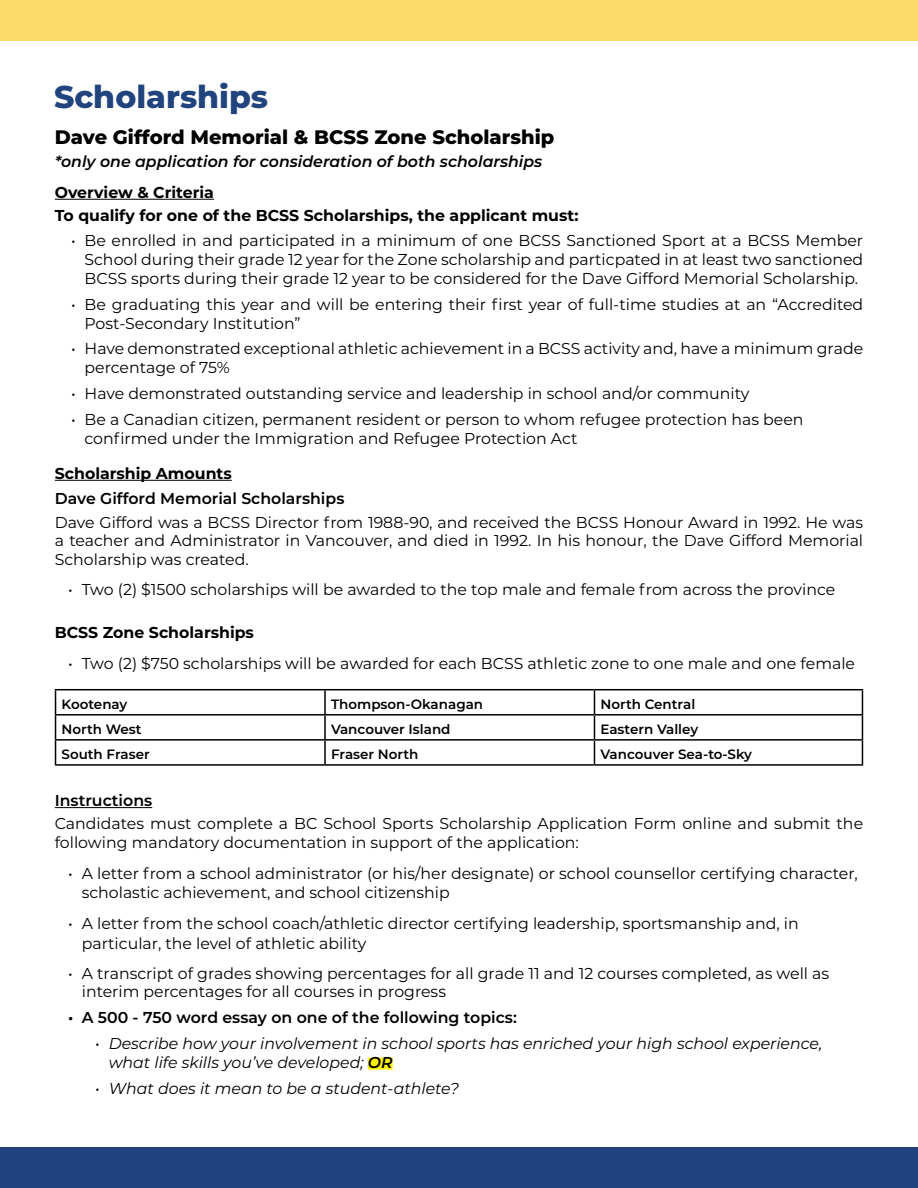
<style>
.page{position:relative;width:918px;height:1188px;background:#fff}
.page>*{position:absolute;margin:0;border:0;box-sizing:border-box;transform-origin:0 0}
.t1{font:800 31.5px "Montserrat";color:#22447e}
.t2{font:800 19.5px "Montserrat";color:#000}
.t3{font:15.75px/18.9px "Montserrat";color:#000}
.t4{font:italic 15.75px/19.5px "Montserrat";color:#000}
.t5{font:700 15.75px/23.1px "Montserrat";color:#000}
.t6{font:600 15.75px "Montserrat";color:#000}
.t7{font:italic 600 15.75px "Montserrat";color:#000}
.t8{font:600 13.5px "Montserrat";color:#000}
.s1{font-weight:600}
</style>
<div class="page">
<div style="left:0;top:0;width:918px;height:40px;background:#fbda6a"></div>
<div style="left:0;top:1148px;width:918px;height:40px;background:#22447e"></div>
<hr style="left:917px;top:0;width:1px;height:40px;background:#22447e">
<hr style="left:55px;top:199px;width:159px;height:1px;background:#000">
<hr style="left:55px;top:480px;width:177px;height:1px;background:#000">
<hr style="left:55px;top:807px;width:97px;height:1px;background:#000">
<div style="left:368px;top:1058px;width:25px;height:12px;background:#fff200"></div>
<hr style="left:55px;top:689px;width:270px;height:1px;background:#000">
<hr style="left:325px;top:689px;width:269px;height:1px;background:#000">
<hr style="left:324px;top:690px;width:2px;height:24px;background:#000">
<hr style="left:594px;top:689px;width:269px;height:1px;background:#000">
<hr style="left:55px;top:714px;width:270px;height:2px;background:#000">
<hr style="left:325px;top:714px;width:269px;height:2px;background:#000">
<hr style="left:324px;top:716px;width:2px;height:23px;background:#000">
<hr style="left:594px;top:714px;width:269px;height:2px;background:#000">
<hr style="left:55px;top:739px;width:270px;height:2px;background:#000">
<svg style="left:55px;top:690px;width:1px;height:74px"></svg>
<hr style="left:325px;top:739px;width:269px;height:2px;background:#000">
<hr style="left:324px;top:741px;width:2px;height:23px;background:#000">
<hr style="left:594px;top:739px;width:269px;height:2px;background:#000">
<svg style="left:594px;top:690px;width:1px;height:74px"></svg>
<svg style="left:862px;top:690px;width:1px;height:74px"></svg>
<hr style="left:55px;top:764px;width:270px;height:2px;background:#000">
<hr style="left:325px;top:764px;width:269px;height:2px;background:#000">
<hr style="left:594px;top:764px;width:269px;height:2px;background:#000">
<h1 class="t1" style="left:54px;top:74px;width:216px">Scholarships</h1>
<p class="t2" style="left:55px;top:122px;width:501px">Dave Gifford Memorial &amp; BCSS Zone Scholarship</p>
<p class="t7" style="left:55px;top:150px;width:489px">*only one application for consideration of both scholarships</p>
<p class="t5" style="left:55px;top:180px;width:525px">Overview &amp; Criteria<br>To qualify for one of the BCSS Scholarships, the applicant must:</p>
<p class="t3" style="left:85px;top:231px;width:780px;text-align:justify;text-indent:-13px">• Be enrolled in and participated in a minimum of one BCSS Sanctioned Sport at a BCSS Member School during their grade 12 year for the Zone scholarship and particpated in at least two sanctioned BCSS sports during their grade 12 year to be considered for the Dave Gifford Memorial Scholarship.</p>
<p class="t3" style="left:85px;top:294px;width:780px;text-indent:-13px">• Be graduating this year and will be entering their first year of full-time studies at an “Accredited<br>Post-Secondary Institution”</p>
<p class="t3" style="left:85px;top:339px;width:780px;text-indent:-13px">• Have demonstrated exceptional athletic achievement in a BCSS activity and, have a minimum grade percentage of 75%</p>
<p class="t3" style="left:71px;top:383px;width:680px">• Have demonstrated outstanding service and leadership in school and/or community</p>
<p class="t3" style="left:85px;top:409px;width:721px;text-indent:-13px">• Be a Canadian citizen, permanent resident or person to whom refugee protection has been confirmed under the Immigration and Refugee Protection Act</p>
<p class="t5" style="left:55px;top:461px;width:179px">Scholarship Amounts</p>
<p class="t6" style="left:55px;top:488px;width:291px">Dave Gifford Memorial Scholarships</p>
<p class="t3" style="left:55px;top:512px;width:810px;text-align:justify">Dave Gifford was a BCSS Director from 1988-90, and received the BCSS Honour Award in 1992. He was a teacher and Administrator in Vancouver, and died in 1992. In his honour, the Dave Gifford Memorial Scholarship was created.</p>
<p class="t3" style="left:68px;top:579px;width:769px">• Two (2) $1500 scholarships will be awarded to the top male and female from across the province</p>
<p class="t5" style="left:55px;top:620px;width:201px">BCSS Zone Scholarships</p>
<p class="t3" style="left:68px;top:653px;width:788px">• Two (2) $750 scholarships will be awarded for each BCSS athletic zone to one male and one female</p>
<p class="t8" style="left:62px;top:694px;width:67px">Kootenay</p>
<p class="t8" style="left:331px;top:694px;width:154px">Thompson-Okanagan</p>
<p class="t8" style="left:600px;top:694px;width:96px">North Central</p>
<p class="t8" style="left:62px;top:719px;width:81px">North West</p>
<p class="t8" style="left:331px;top:719px;width:121px">Vancouver Island</p>
<p class="t8" style="left:600px;top:719px;width:99px">Eastern Valley</p>
<p class="t8" style="left:62px;top:745px;width:90px">South Fraser</p>
<p class="t8" style="left:331px;top:745px;width:89px">Fraser North</p>
<p class="t8" style="left:600px;top:745px;width:153px">Vancouver Sea-to-Sky</p>
<p class="t6" style="left:55px;top:789px;width:99px">Instructions</p>
<p class="t3" style="left:55px;top:814px;width:810px">Candidates must complete a BC School Sports Scholarship Application Form online and submit the following mandatory documentation in support of the application:</p>
<p class="t3" style="left:82px;top:863px;width:778px;line-height:19.5px;text-indent:-13px">• A letter from a school administrator (or his/her designate) or school counsellor certifying character, scholastic achievement, and school citizenship</p>
<p class="t3" style="left:82px;top:913px;width:719px;line-height:19.5px;text-indent:-13px">• A letter from the school coach/athletic director certifying leadership, sportsmanship and, in particular, the level of athletic ability</p>
<p class="t3" style="left:82px;top:964px;width:749px;line-height:18px;text-indent:-13px">• A transcript of grades showing percentages for all grade 11 and 12 courses completed, as well as interim percentages for all courses in progress</p>
<p class="t6" style="left:68px;top:1006px;width:450px">• A 500 - 750 word essay on one of the following topics:</p>
<p class="t4" style="left:109px;top:1033px;width:715px;text-indent:-13px">• Describe how your involvement in school sports has enriched your high school experience, what life skills you’ve developed; <span class="s1">OR</span></p>
<p class="t4" style="left:95px;top:1078px;width:365px">• What does it mean to be a student-athlete?</p>
</div>
